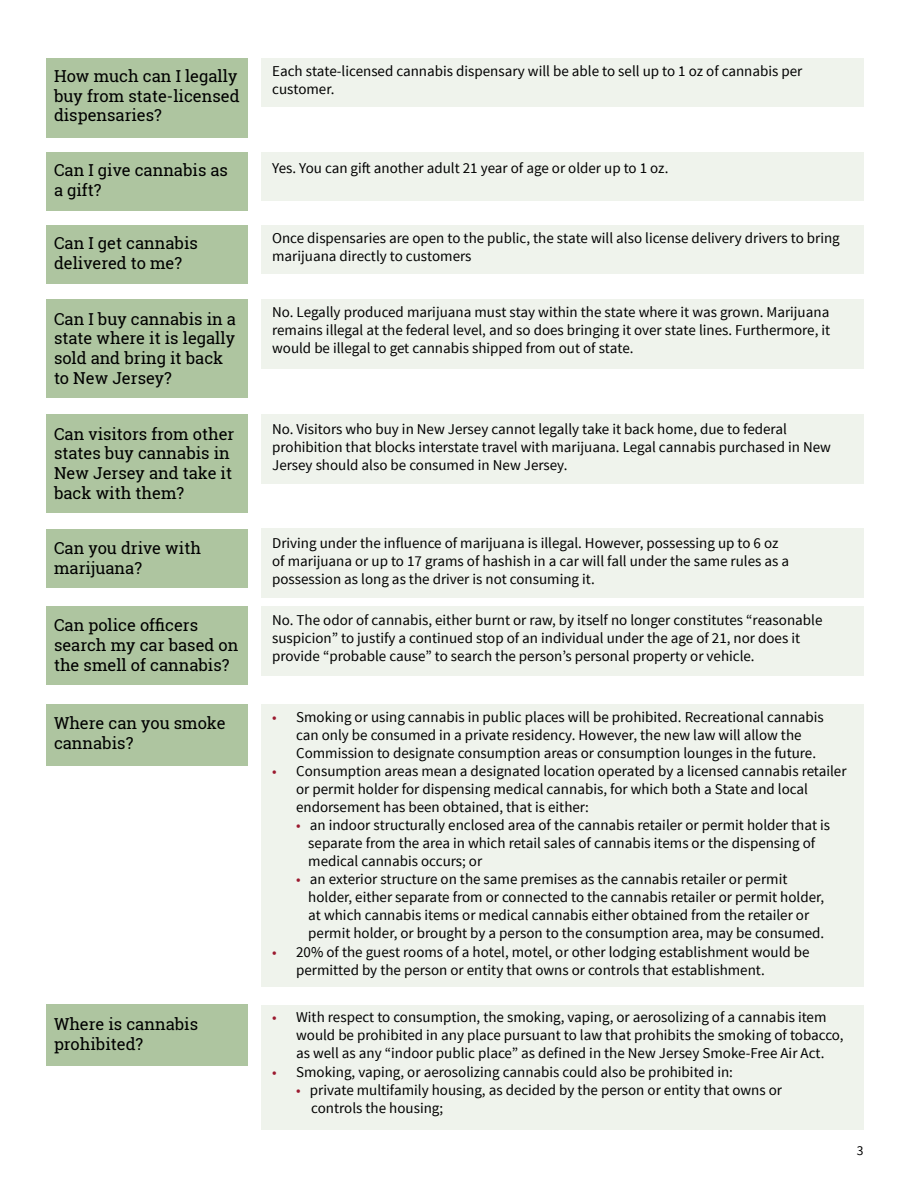
<style>
.page{position:relative;width:918px;height:1188px;background:#fff}
.page>*{position:absolute;margin:0;border:0;box-sizing:border-box;transform-origin:0 0}
.t1{font:16.5px/19.8px "Roboto Slab";color:#000}
.t2{font:15px/18px "Source Sans Pro";color:#000}
.t3{font:13.5px "Source Sans Pro";color:#000}
.s1{color:#9b192f}
</style>
<div class="page">
<div style="left:46px;top:299px;width:202px;height:99px;background:#aec5a0"></div>
<div style="left:46px;top:414px;width:202px;height:99px;background:#aec5a0"></div>
<div style="left:46px;top:606px;width:202px;height:79px;background:#aec5a0"></div>
<div style="left:46px;top:529px;width:202px;height:59px;background:#aec5a0"></div>
<div style="left:46px;top:58px;width:202px;height:80px;background:#aec5a0"></div>
<div style="left:46px;top:152px;width:202px;height:59px;background:#aec5a0"></div>
<div style="left:46px;top:225px;width:202px;height:59px;background:#aec5a0"></div>
<div style="left:261px;top:299px;width:603px;height:69px;background:#eff3ec"></div>
<div style="left:261px;top:414px;width:603px;height:70px;background:#eff3ec"></div>
<div style="left:261px;top:606px;width:603px;height:69px;background:#eff3ec"></div>
<div style="left:261px;top:529px;width:603px;height:69px;background:#eff3ec"></div>
<div style="left:261px;top:58px;width:603px;height:49px;background:#eff3ec"></div>
<div style="left:261px;top:152px;width:603px;height:49px;background:#eff3ec"></div>
<div style="left:261px;top:225px;width:603px;height:49px;background:#eff3ec"></div>
<div style="left:46px;top:704px;width:202px;height:61px;background:#aec5a0"></div>
<div style="left:46px;top:1005px;width:202px;height:61px;background:#aec5a0"></div>
<div style="left:261px;top:704px;width:603px;height:283px;background:#eff3ec"></div>
<div style="left:261px;top:1005px;width:603px;height:125px;background:#eff3ec"></div>
<p class="t1" style="left:54px;top:66px;width:187px">How much can I legally buy from state-licensed dispensaries?</p>
<p class="t1" style="left:54px;top:160px;width:176px">Can I give cannabis as a gift?</p>
<p class="t1" style="left:54px;top:233px;width:145px">Can I get cannabis delivered to me?</p>
<p class="t1" style="left:54px;top:308px;width:184px">Can I buy cannabis in a state where it is legally sold and bring it back to New Jersey?</p>
<p class="t1" style="left:54px;top:424px;width:182px">Can visitors from other states buy cannabis in<br>New Jersey and take it back with them?</p>
<p class="t1" style="left:54px;top:538px;width:149px">Can you drive with marijuana?</p>
<p class="t1" style="left:54px;top:615px;width:186px">Can police officers search my car based on the smell of cannabis?</p>
<p class="t1" style="left:54px;top:713px;width:173px">Where can you smoke cannabis?</p>
<p class="t1" style="left:54px;top:1014px;width:146px">Where is cannabis prohibited?</p>
<p class="t2" style="left:272px;top:62px;width:532px">Each state-licensed cannabis dispensary will be able to sell up to 1 oz of cannabis per customer.</p>
<p class="t2" style="left:272px;top:159px;width:398px">Yes. You can gift another adult 21 year of age or older up to 1 oz.</p>
<p class="t2" style="left:272px;top:229px;width:569px">Once dispensaries are open to the public, the state will also license delivery drivers to bring marijuana directly to customers</p>
<p class="t2" style="left:272px;top:303px;width:560px;text-align:justify">No. Legally produced marijuana must stay within the state where it was grown. Marijuana remains illegal at the federal level, and so does bringing it over state lines. Furthermore, it would be illegal to get cannabis shipped from out of state.</p>
<p class="t2" style="left:272px;top:420px;width:560px">No. Visitors who buy in New Jersey cannot legally take it back home, due to federal prohibition that blocks interstate travel with marijuana. Legal cannabis purchased in New<br>Jersey should also be consumed in New Jersey.</p>
<p class="t2" style="left:272px;top:534px;width:519px">Driving under the influence of marijuana is illegal. However, possessing up to 6 oz of marijuana or up to 17 grams of hashish in a car will fall under the same rules as a possession as long as the driver is not consuming it.</p>
<p class="t2" style="left:272px;top:611px;width:552px">No. The odor of cannabis, either burnt or raw, by itself no longer constitutes “reasonable suspicion” to justify a continued stop of an individual under the age of 21, nor does it provide “probable cause” to search the person’s personal property or vehicle.</p>
<p class="t2" style="left:296px;top:708px;width:529px;text-indent:-24px"><span class="s1">•</span> Smoking or using cannabis in public places will be prohibited. Recreational cannabis can only be consumed in a private residency. However, the new law will allow the<br>Commission to designate consumption areas or consumption lounges in the future.</p>
<p class="t2" style="left:296px;top:763px;width:552px;text-indent:-24px"><span class="s1">•</span> Consumption areas mean a designated location operated by a licensed cannabis retailer or permit holder for dispensing medical cannabis, for which both a State and local endorsement has been obtained, that is either:</p>
<p class="t2" style="left:308px;top:817px;width:523px;text-indent:-12px"><span class="s1">•</span> an indoor structurally enclosed area of the cannabis retailer or permit holder that is separate from the area in which retail sales of cannabis items or the dispensing of medical cannabis occurs; or</p>
<p class="t2" style="left:308px;top:871px;width:518px;text-indent:-12px"><span class="s1">•</span> an exterior structure on the same premises as the cannabis retailer or permit holder, either separate from or connected to the cannabis retailer or permit holder, at which cannabis items or medical cannabis either obtained from the retailer or permit holder, or brought by a person to the consumption area, may be consumed.</p>
<p class="t2" style="left:296px;top:943px;width:515px;text-indent:-24px"><span class="s1">•</span> 20% of the guest rooms of a hotel, motel, or other lodging establishment would be permitted by the person or entity that owns or controls that establishment.</p>
<p class="t2" style="left:296px;top:1009px;width:549px;text-indent:-24px"><span class="s1">•</span> With respect to consumption, the smoking, vaping, or aerosolizing of a cannabis item would be prohibited in any place pursuant to law that prohibits the smoking of tobacco, as well as any “indoor public place” as defined in the New Jersey Smoke-Free Air Act.</p>
<p class="t2" style="left:272px;top:1063px;width:462px"><span class="s1">•</span> Smoking, vaping, or aerosolizing cannabis could also be prohibited in:</p>
<p class="t2" style="left:311px;top:1081px;width:472px;text-indent:-15px"><span class="s1">•</span> private multifamily housing, as decided by the person or entity that owns or controls the housing;</p>
<p class="t3" style="left:857px;top:1143px;width:8px">3</p>
</div>
